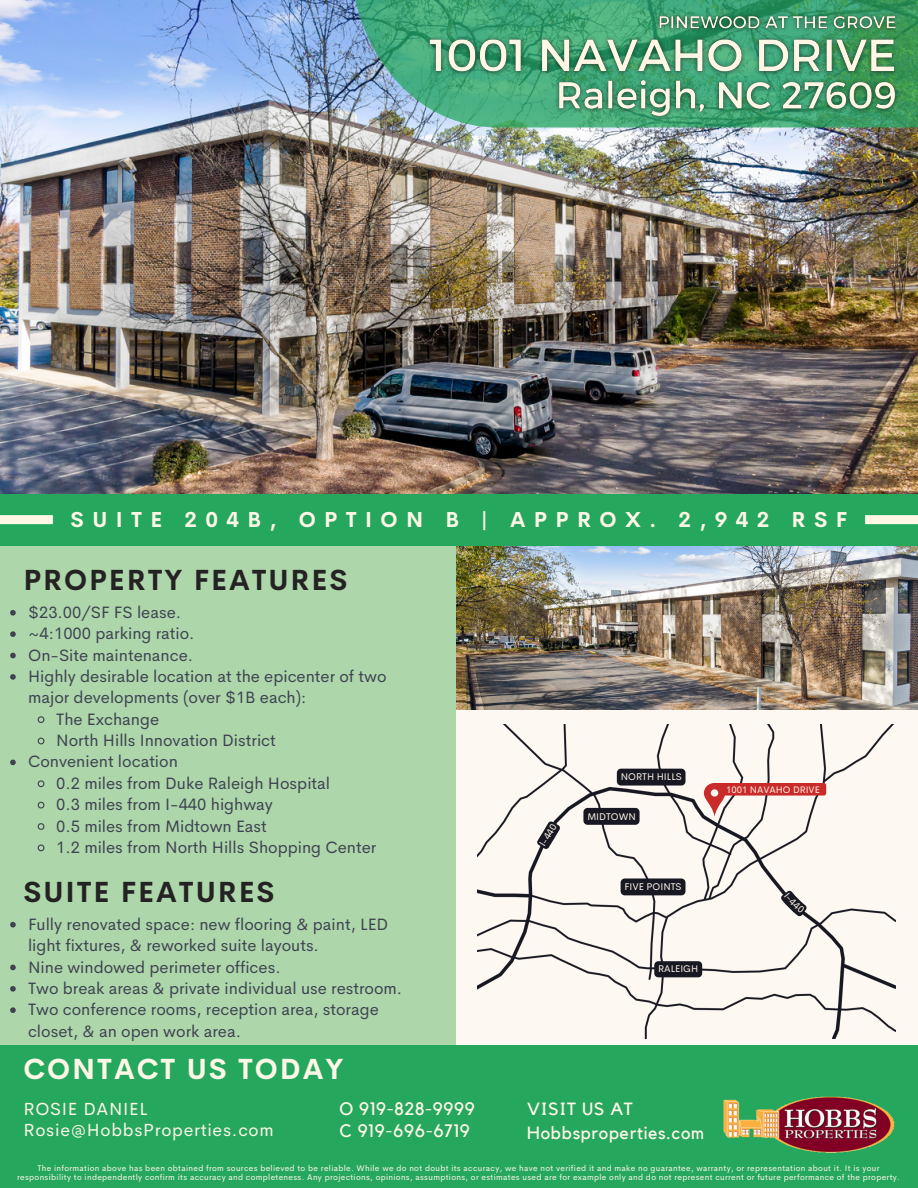
<style>
.page{position:relative;width:918px;height:1188px;background:#fdf8f1}
.page>*{position:absolute;margin:0;border:0;box-sizing:border-box;transform-origin:0 0}
.t1{font:700 28.5px "Cerebri Sans";letter-spacing:.07em;color:#242222}
.t2{font:700 28.5px "Cerebri Sans";letter-spacing:.07em;color:#fff6e6}
.t3{font:700 21.15px "Cerebri Sans";letter-spacing:.395em;color:#fff6e6}
.t4{font:18px "Kollektif";letter-spacing:.04em;color:#fff6e6}
.t5{font:17.55px "Cerebri Sans";letter-spacing:.04em;color:#fff6e6}
.t6{font:17.55px "Kollektif";letter-spacing:.04em;color:#fff6e6}
.t7{font:16.5px/21.3px "Cerebri Sans";color:#3e4251}
.t8{font:9.75px "Cerebri Sans";color:#fff6e6}
.t9{font:9.45px "Cerebri Sans";color:#fff6e6}
.t10{font:8.25px/8.2px "Cerebri Sans";letter-spacing:.04em;color:#fff6e6;text-align:center}
</style>
<div class="page">
<img style="left:0;top:0;width:918px;height:494px">
<img style="left:456px;top:546px;width:462px;height:163px">
<div style="left:0;top:533px;width:456px;height:528px;background:#add6aa"></div>
<div style="left:0;top:494px;width:918px;height:52px;background:#25a85e"></div>
<div style="left:0;top:515px;width:918px;height:9px;background:#fff6e6"></div>
<div style="left:0;top:1045px;width:918px;height:143px;background:#25a85e"></div>
<img style="left:723px;top:1096px;width:171px;height:57px">
<img style="left:477px;top:724px;width:419px;height:314px">
<div style="left:712px;top:783px;width:114px;height:13px;background:#c92a2a;border-radius:2px"></div>
<svg style="left:704px;top:783px;width:21px;height:33px"></svg>
<img style="left:350px;top:0;width:568px;height:127px">
<img style="left:420px;top:3px;width:486px;height:122px">
<svg style="left:654px;top:961px;width:48px;height:16px"></svg>
<svg style="left:617px;top:769px;width:69px;height:17px"></svg>
<svg style="left:583px;top:808px;width:57px;height:17px"></svg>
<svg style="left:621px;top:878px;width:65px;height:17px"></svg>
<div style="left:53px;top:499px;width:812px;height:42px;background:#25a85e;border-radius:10px"></div>
<svg style="left:10px;top:610px;width:6px;height:6px"></svg>
<svg style="left:10px;top:631px;width:6px;height:6px"></svg>
<svg style="left:10px;top:653px;width:6px;height:5px"></svg>
<svg style="left:10px;top:674px;width:6px;height:6px"></svg>
<svg style="left:37px;top:716px;width:8px;height:7px"></svg>
<svg style="left:37px;top:737px;width:8px;height:8px"></svg>
<svg style="left:10px;top:760px;width:6px;height:5px"></svg>
<svg style="left:37px;top:780px;width:8px;height:8px"></svg>
<svg style="left:37px;top:801px;width:8px;height:8px"></svg>
<svg style="left:37px;top:823px;width:8px;height:7px"></svg>
<svg style="left:37px;top:844px;width:8px;height:8px"></svg>
<svg style="left:10px;top:922px;width:6px;height:6px"></svg>
<svg style="left:10px;top:965px;width:6px;height:5px"></svg>
<svg style="left:10px;top:986px;width:6px;height:6px"></svg>
<svg style="left:10px;top:1007px;width:6px;height:6px"></svg>
<svg style="left:536px;top:820px;width:25px;height:30px"></svg>
<svg style="left:779px;top:889px;width:30px;height:29px"></svg>
<p class="t3" style="left:71px;top:506px;width:778px">SUITE 204B, OPTION B | APPROX. 2,942 RSF</p>
<p class="t1" style="left:23px;top:562px;width:326px">PROPERTY FEATURES</p>
<p class="t7" style="left:28px;top:601px;width:155px">$23.00/SF FS lease.</p>
<p class="t7" style="left:28px;top:623px;width:168px">~4:1000 parking ratio.</p>
<p class="t7" style="left:28px;top:644px;width:167px">On-Site maintenance.</p>
<p class="t7" style="left:28px;top:666px;width:360px">Highly desirable location at the epicenter of two major developments (over $1B each):</p>
<p class="t7" style="left:56px;top:708px;width:104px">The Exchange</p>
<p class="t7" style="left:56px;top:730px;width:221px">North Hills Innovation District</p>
<p class="t7" style="left:28px;top:751px;width:151px">Convenient location</p>
<p class="t7" style="left:56px;top:772px;width:276px">0.2 miles from Duke Raleigh Hospital</p>
<p class="t7" style="left:56px;top:794px;width:218px">0.3 miles from I-440 highway</p>
<p class="t7" style="left:56px;top:815px;width:212px">0.5 miles from Midtown East</p>
<p class="t7" style="left:56px;top:837px;width:322px">1.2 miles from North Hills Shopping Center</p>
<p class="t1" style="left:23px;top:873px;width:253px">SUITE FEATURES</p>
<p class="t7" style="left:28px;top:913px;width:362px">Fully renovated space: new flooring &amp; paint, LED light fixtures, &amp; reworked suite layouts.</p>
<p class="t7" style="left:28px;top:956px;width:254px">Nine windowed perimeter offices.</p>
<p class="t7" style="left:28px;top:977px;width:376px">Two break areas &amp; private individual use restroom.</p>
<p class="t7" style="left:28px;top:999px;width:352px">Two conference rooms, reception area, storage closet, &amp; an open work area.</p>
<p class="t2" style="left:23px;top:1050px;width:321px">CONTACT US TODAY</p>
<p class="t8" style="left:621px;top:771px;width:63px">NORTH HILLS</p>
<p class="t8" style="left:587px;top:810px;width:50px">MIDTOWN</p>
<p class="t8" style="left:625px;top:880px;width:59px">FIVE POINTS</p>
<p class="t8" style="left:658px;top:962px;width:42px">RALEIGH</p>
<p class="t5" style="left:23px;top:1098px;width:126px">ROSIE DANIEL</p>
<p class="t6" style="left:527px;top:1101px;width:107px">VISIT US AT</p>
<p class="t5" style="left:23px;top:1118px;width:252px">Rosie@HobbsProperties.com</p>
<p class="t4" style="left:339px;top:1101px;width:137px">O 919-828-9999</p>
<p class="t4" style="left:339px;top:1122px;width:132px">C 919-696-6719</p>
<p class="t6" style="left:527px;top:1125px;width:178px">Hobbsproperties.com</p>
<p class="t9" style="left:726px;top:783px;width:95px">1001 NAVAHO DRIVE</p>
<p class="t10" style="left:17px;top:1164px;width:884px">The information above has been obtained from sources believed to be reliable. While we do not doubt its accuracy, we have not verified it and make no guarantee, warranty, or representation about it. It is your responsibility to independently confirm its accuracy and completeness. Any projections, opinions, assumptions, or estimates used are for example only and do not represent current or future performance of the property.</p>
</div>
